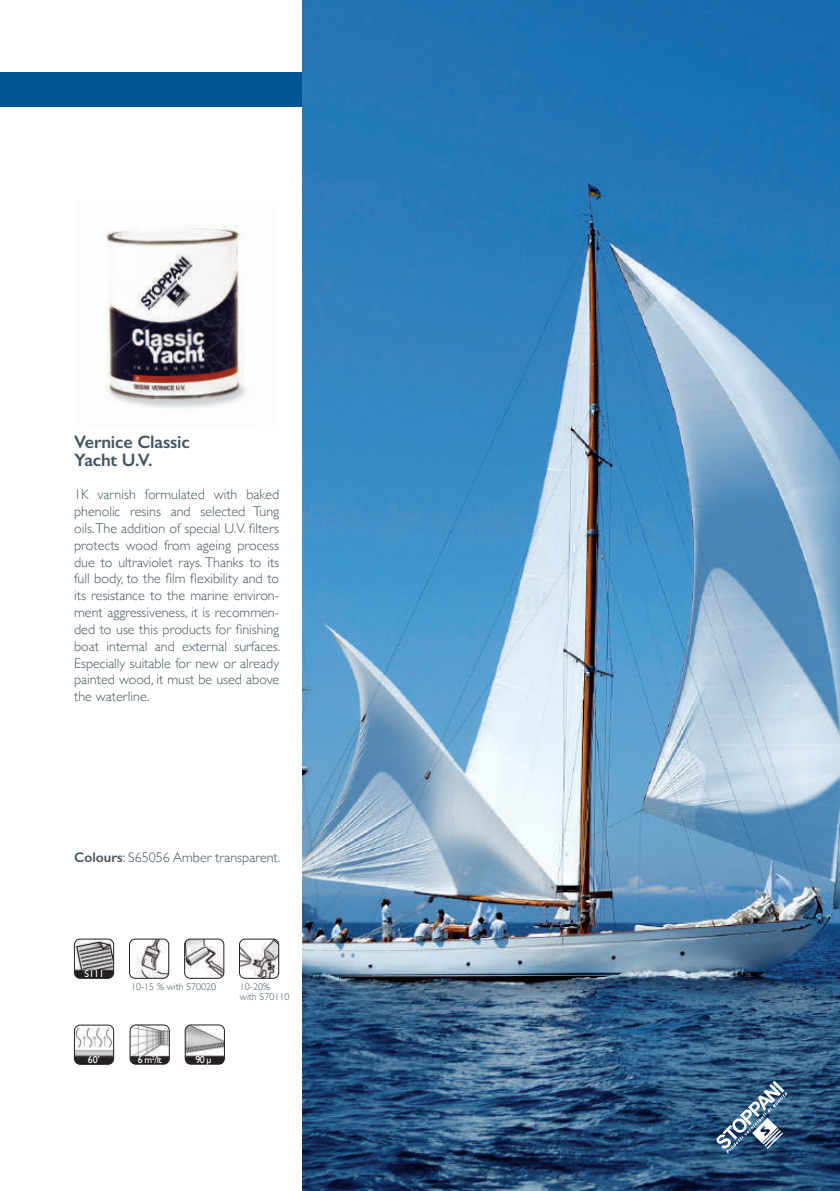
<style>
.page{position:relative;width:840px;height:1191px;background:#fff}
.page>*{position:absolute;margin:0;border:0;box-sizing:border-box;transform-origin:0 0}
.t1{font:600 18px/18px "Gill Sans";letter-spacing:-.01em;color:#45555f}
.t2{font:300 14px/16.8px "Gill Sans";color:#45555f;text-align:justify}
.t3{font:300 10px/10px "Gill Sans";color:#45555f}
.t4{font:10px "Gill Sans";color:#fff}
.s1{font-weight:600}
</style>
<div class="page">
<div style="left:0;top:72px;width:317px;height:34px;background:#005595"></div>
<img style="left:106px;top:224px;width:141px;height:185px">
<img style="left:302px;top:0;width:537px;height:1191px">
<svg style="left:716px;top:1080px;width:71px;height:73px;background:#557594"></svg>
<img style="left:74px;top:939px;width:40px;height:39px">
<div style="left:74px;top:939px;width:40px;height:39px;border:1px solid #231f20;border-radius:6px"></div>
<img style="left:129px;top:939px;width:40px;height:39px">
<div style="left:129px;top:939px;width:40px;height:39px;border:1px solid #231f20;border-radius:6px"></div>
<img style="left:184px;top:939px;width:40px;height:39px">
<div style="left:184px;top:939px;width:40px;height:39px;border:1px solid #231f20;border-radius:6px"></div>
<img style="left:239px;top:939px;width:39px;height:39px">
<div style="left:239px;top:939px;width:40px;height:39px;border:1px solid #231f20;border-radius:6px"></div>
<img style="left:130px;top:1025px;width:39px;height:39px">
<div style="left:130px;top:1024px;width:39px;height:40px;border:1px solid #231f20;border-radius:6px"></div>
<img style="left:185px;top:1025px;width:39px;height:39px">
<div style="left:185px;top:1024px;width:39px;height:40px;border:1px solid #231f20;border-radius:6px"></div>
<img style="left:74px;top:1026px;width:40px;height:38px">
<div style="left:74px;top:1024px;width:40px;height:40px;border:1px solid #231f20;border-radius:6px"></div>
<p class="t1" style="left:74px;top:433px;width:117px">Vernice Classic<br>Yacht U.V.</p>
<p class="t2" style="left:74px;top:486px;width:207px">1K varnish formulated with baked phenolic resins and selected Tung oils. The addition of special U.V. filters protects wood from ageing process due to ultraviolet rays. Thanks to its full body, to the film flexibility and to its resistance to the marine environ&shy;ment aggressiveness, it is recommen&shy;ded to use this products for finishing boat internal and external surfaces.<br>Especially suitable for new or already painted wood, it must be used above the waterline.</p>
<p class="t2" style="left:74px;top:848px;width:207px"><span class="s1">Colours</span>: S65056 Amber transparent.</p>
<p class="t4" style="left:84px;top:968px;width:21px">S111</p>
<p class="t3" style="left:131px;top:981px;width:87px">10-15 % with S70020</p>
<p class="t3" style="left:240px;top:981px;width:51px">10-20% with S70110</p>
<p class="t4" style="left:88px;top:1054px;width:14px">60’</p>
<p class="t4" style="left:138px;top:1054px;width:25px">6 m<sup>2</sup>/lt</p>
<p class="t4" style="left:195px;top:1054px;width:18px">90 µ</p>
</div>
